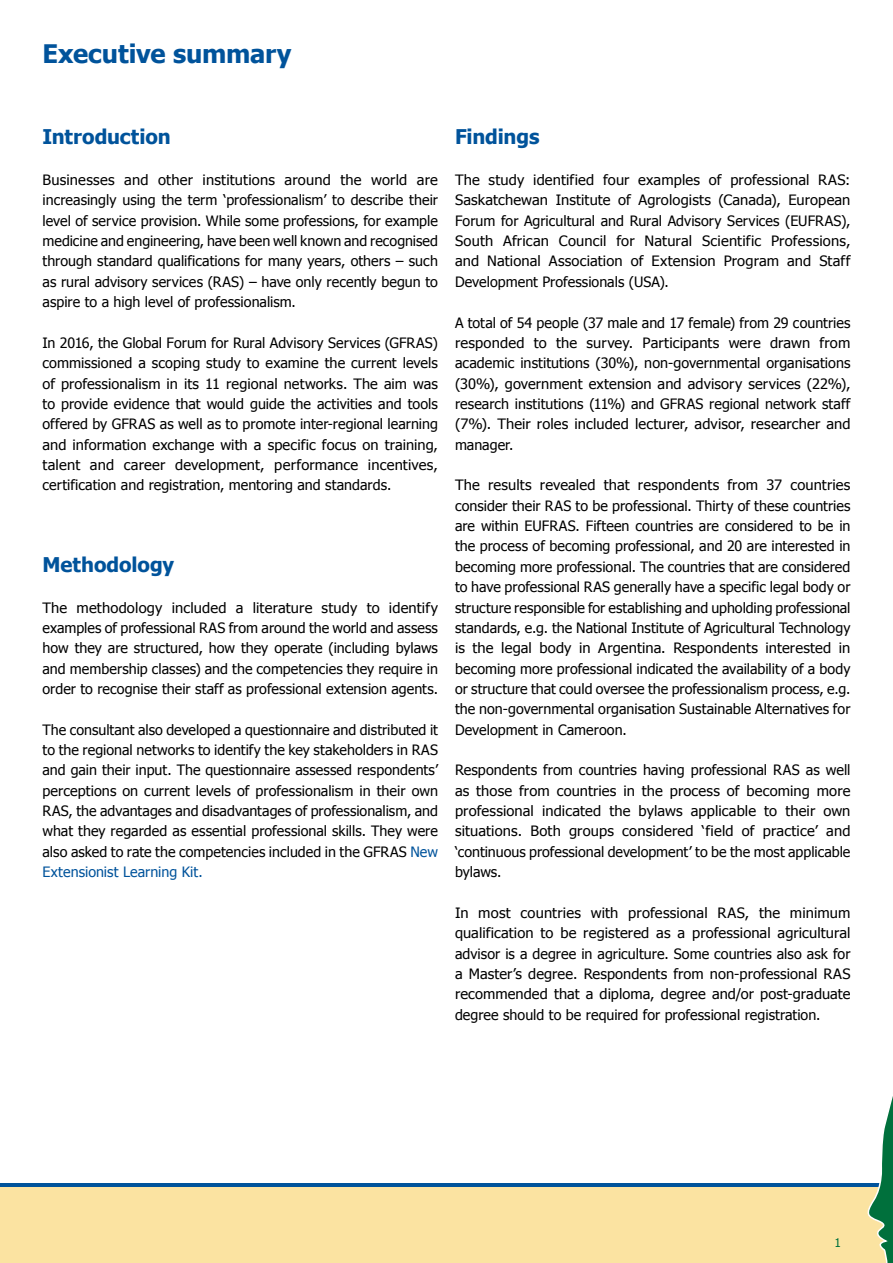
<style>
.page{position:relative;width:893px;height:1263px;background:#fff}
.page>*{position:absolute;margin:0;border:0;box-sizing:border-box;transform-origin:0 0}
.t1{font:700 25.5px "Tahoma";letter-spacing:-.005em;color:#00539b}
.t2{font:700 20.25px "Tahoma";letter-spacing:-.005em;color:#00539b}
.t3{font:14.25px/20.4px "Tahoma";letter-spacing:.005em;color:#000;text-align:justify}
.t4{font:12px "Tahoma";color:#00703c}
.s1{color:#00539b}
</style>
<div class="page">
<div style="left:0;top:1187px;width:893px;height:76px;background:#fbe3a1"></div>
<hr style="left:0;top:1183px;width:893px;height:4px;background:#00539b">
<svg style="left:867px;top:1096px;width:26px;height:167px"></svg>
<h1 class="t1" style="left:43px;top:36px;width:250px">Executive summary</h1>
<h2 class="t2" style="left:43px;top:123px;width:130px">Introduction</h2>
<p class="t3" style="left:43px;top:169px;width:397px">Businesses and other institutions around the world are increasingly using the term ‘professionalism’ to describe their level of service provision. While some professions, for example medicine and engineering, have been well known and recognised through standard qualifications for many years, others – such as rural advisory services (RAS) – have only recently begun to aspire to a high level of professionalism.</p>
<p class="t3" style="left:43px;top:332px;width:397px">In 2016, the Global Forum for Rural Advisory Services (GFRAS) commissioned a scoping study to examine the current levels of professionalism in its 11 regional networks. The aim was to provide evidence that would guide the activities and tools offered by GFRAS as well as to promote inter-regional learning and information exchange with a specific focus on training, talent and career development, performance incentives, certification and registration, mentoring and standards.</p>
<h2 class="t2" style="left:43px;top:550px;width:133px">Methodology</h2>
<p class="t3" style="left:43px;top:596px;width:397px">The methodology included a literature study to identify examples of professional RAS from around the world and assess how they are structured, how they operate (including bylaws and membership classes) and the competencies they require in order to recognise their staff as professional extension agents.</p>
<p class="t3" style="left:43px;top:719px;width:397px">The consultant also developed a questionnaire and distributed it to the regional networks to identify the key stakeholders in RAS and gain their input. The questionnaire assessed respondents’ perceptions on current levels of professionalism in their own RAS, the advantages and disadvantages of professionalism, and what they regarded as essential professional skills. They were also asked to rate the competencies included in the GFRAS <span class="s1">New Extensionist Learning Kit.</span></p>
<h2 class="t2" style="left:455px;top:123px;width:86px">Findings</h2>
<p class="t3" style="left:455px;top:169px;width:397px">The study identified four examples of professional RAS:<br>Saskatchewan Institute of Agrologists (Canada), European Forum for Agricultural and Rural Advisory Services (EUFRAS), South African Council for Natural Scientific Professions, and National Association of Extension Program and Staff Development Professionals (USA).</p>
<p class="t3" style="left:455px;top:311px;width:397px">A total of 54 people (37 male and 17 female) from 29 countries responded to the survey. Participants were drawn from academic institutions (30%), non-governmental organisations (30%), government extension and advisory services (22%), research institutions (11%) and GFRAS regional network staff (7%). Their roles included lecturer, advisor, researcher and manager.</p>
<p class="t3" style="left:455px;top:474px;width:397px">The results revealed that respondents from 37 countries consider their RAS to be professional. Thirty of these countries are within EUFRAS. Fifteen countries are considered to be in the process of becoming professional, and 20 are interested in becoming more professional. The countries that are considered to have professional RAS generally have a specific legal body or structure responsible for establishing and upholding professional standards, e.g. the National Institute of Agricultural Technology is the legal body in Argentina. Respondents interested in becoming more professional indicated the availability of a body or structure that could oversee the professionalism process, e.g. the non-governmental organisation Sustainable Alternatives for Development in Cameroon.</p>
<p class="t3" style="left:455px;top:759px;width:397px">Respondents from countries having professional RAS as well as those from countries in the process of becoming more professional indicated the bylaws applicable to their own situations. Both groups considered ‘field of practice’ and ‘continuous professional development’ to be the most applicable bylaws.</p>
<p class="t3" style="left:455px;top:902px;width:397px">In most countries with professional RAS, the minimum qualification to be registered as a professional agricultural advisor is a degree in agriculture. Some countries also ask for a Master’s degree. Respondents from non-professional RAS recommended that a diploma, degree and/or post-graduate degree should to be required for professional registration.</p>
<p class="t4" style="left:834px;top:1235px;width:8px">1</p>
</div>
